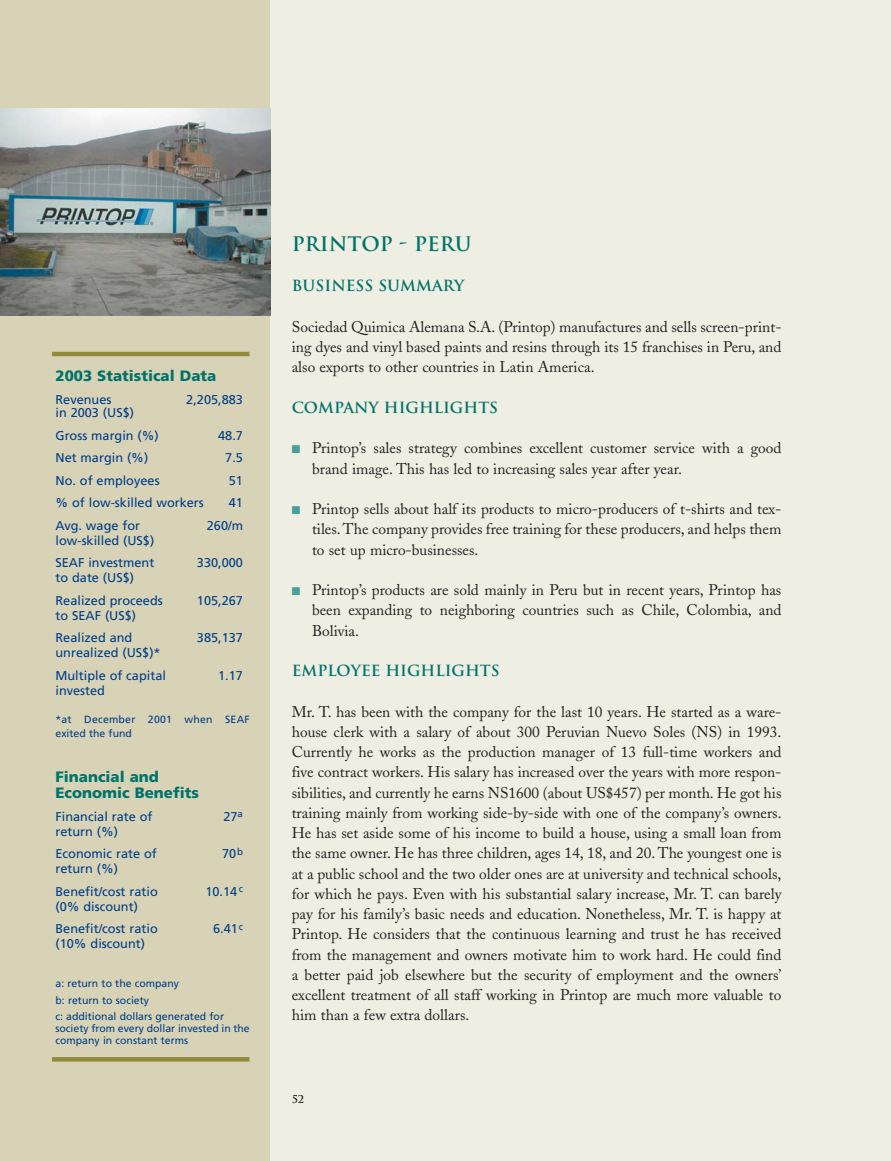
<style>
.page{position:relative;width:891px;height:1161px;background:#efeee2}
.page>*{position:absolute;margin:0;border:0;box-sizing:border-box;transform-origin:0 0}
.t1{font:700 19.5px "Trajan";color:#00736a}
.t2{font:15.3px/20.2px "Adobe Caslon";color:#231f1f;text-align:justify}
.t3{font:700 15px "Trajan";color:#00736a}
.t4{font:900 15px/16.5px "Frutiger";color:#00736a}
.t5{font:12.75px/22.5px "Frutiger";color:#003e88}
.t6{font:10.5px/16.5px "Frutiger";color:#003e88}
.t7{font:10.5px/13.5px "Frutiger";letter-spacing:.02em;color:#003e88}
.t8{font:700 10.5px "Trajan";color:#231f1f}
.s1{color:#469f9a}
</style>
<div class="page">
<div style="left:0;top:0;width:270px;height:1161px;background:#d8d3b6"></div>
<img style="left:0;top:108px;width:270px;height:208px">
<hr style="left:52px;top:352px;width:198px;height:4px;background:#938c3b">
<div style="left:52px;top:1057px;width:198px;height:5px;background:#938c3b"></div>
<p class="t4" style="left:56px;top:369px;width:162px">2003 Statistical Data</p>
<p class="t5" style="left:56px;top:389px;width:57px">Revenues</p>
<p class="t5" style="left:186px;top:389px;width:58px">2,205,883</p>
<p class="t5" style="left:56px;top:402px;width:105px">in 2003 (US$)<br>Gross margin (%)</p>
<p class="t5" style="left:218px;top:425px;width:26px">48.7</p>
<p class="t5" style="left:56px;top:447px;width:94px">Net margin (%)</p>
<p class="t5" style="left:225px;top:447px;width:19px">7.5</p>
<p class="t5" style="left:56px;top:470px;width:106px">No. of employees</p>
<p class="t5" style="left:229px;top:470px;width:16px">51</p>
<p class="t5" style="left:56px;top:492px;width:150px">% of low-skilled workers</p>
<p class="t5" style="left:229px;top:492px;width:16px">41</p>
<p class="t5" style="left:56px;top:515px;width:86px">Avg. wage for</p>
<p class="t5" style="left:207px;top:515px;width:38px">260/m</p>
<p class="t5" style="left:56px;top:530px;width:100px">low-skilled (US$)<br>SEAF investment</p>
<p class="t5" style="left:197px;top:552px;width:48px">330,000</p>
<p class="t5" style="left:56px;top:567px;width:109px">to date (US$)<br>Realized proceeds</p>
<p class="t5" style="left:56px;top:605px;width:82px">to SEAF (US$)<br>Realized and</p>
<p class="t5" style="left:56px;top:642px;width:112px">unrealized (US$)*<br>Multiple of capital</p>
<p class="t5" style="left:197px;top:590px;width:48px">105,267</p>
<p class="t5" style="left:197px;top:627px;width:48px">385,137</p>
<p class="t5" style="left:218px;top:665px;width:26px">1.17</p>
<p class="t5" style="left:56px;top:680px;width:51px">invested</p>
<p class="t7" style="left:56px;top:713px;width:196px">*at December 2001 when SEAF exited the fund</p>
<p class="t4" style="left:56px;top:769px;width:145px">Financial and<br>Economic Benefits</p>
<p class="t5" style="left:56px;top:806px;width:99px">Financial rate of</p>
<p class="t5" style="left:223px;top:806px;width:21px">27<sup>a</sup></p>
<p class="t5" style="left:56px;top:821px;width:103px">return (%)<br>Economic rate of</p>
<p class="t5" style="left:222px;top:843px;width:22px">70<sup>b</sup></p>
<p class="t5" style="left:56px;top:858px;width:104px">return (%)<br>Benefit/cost ratio</p>
<p class="t5" style="left:56px;top:896px;width:104px">(0% discount)<br>Benefit/cost ratio</p>
<p class="t5" style="left:205px;top:881px;width:39px">10.14<sup>c</sup></p>
<p class="t5" style="left:213px;top:918px;width:31px">6.41<sup>c</sup></p>
<p class="t5" style="left:56px;top:933px;width:91px">(10% discount)</p>
<p class="t6" style="left:56px;top:976px;width:170px">a: return to the company<br>b: return to society<br>c: additional dollars generated for</p>
<p class="t6" style="left:56px;top:1023px;width:196px;line-height:12px">society from every dollar invested in the company in constant terms</p>
<p class="t1" style="left:292px;top:233px;width:182px">PRINTOP - PERU</p>
<p class="t3" style="left:292px;top:278px;width:174px">BUSINESS SUMMARY</p>
<p class="t2" style="left:292px;top:319px;width:491px">Sociedad Quimica Alemana S.A. (Printop) manufactures and sells screen-print&shy;ing dyes and vinyl based paints and resins through its 15 franchises in Peru, and also exports to other countries in Latin America.</p>
<p class="t3" style="left:292px;top:399px;width:208px">COMPANY HIGHLIGHTS</p>
<p class="t2" style="left:312px;top:440px;width:471px;text-indent:-20px"><span class="s1">■</span> Printop’s sales strategy combines excellent customer service with a good brand image. This has led to increasing sales year after year.</p>
<p class="t2" style="left:312px;top:501px;width:471px;text-indent:-20px"><span class="s1">■</span> Printop sells about half its products to micro-producers of t-shirts and tex&shy;tiles. The company provides free training for these producers, and helps them to set up micro-businesses.</p>
<p class="t2" style="left:312px;top:582px;width:471px;text-indent:-20px"><span class="s1">■</span> Printop’s products are sold mainly in Peru but in recent years, Printop has been expanding to neighboring countries such as Chile, Colombia, and Bolivia.</p>
<p class="t3" style="left:292px;top:662px;width:209px">EMPLOYEE HIGHLIGHTS</p>
<p class="t2" style="left:292px;top:703px;width:491px">Mr. T. has been with the company for the last 10 years. He started as a ware&shy;house clerk with a salary of about 300 Peruvian Nuevo Soles (NS) in 1993.<br>Currently he works as the production manager of 13 full-time workers and five contract workers. His salary has increased over the years with more respon&shy;sibilities, and currently he earns NS1600 (about US$457) per month. He got his training mainly from working side-by-side with one of the company’s owners.<br>He has set aside some of his income to build a house, using a small loan from the same owner. He has three children, ages 14, 18, and 20. The youngest one is at a public school and the two older ones are at university and technical schools, for which he pays. Even with his substantial salary increase, Mr. T. can barely pay for his family’s basic needs and education. Nonetheless, Mr. T. is happy at Printop. He considers that the continuous learning and trust he has received from the management and owners motivate him to work hard. He could find a better paid job elsewhere but the security of employment and the owners’ excellent treatment of all staff working in Printop are much more valuable to him than a few extra dollars.</p>
<p class="t8" style="left:292px;top:1093px;width:14px">52</p>
</div>
